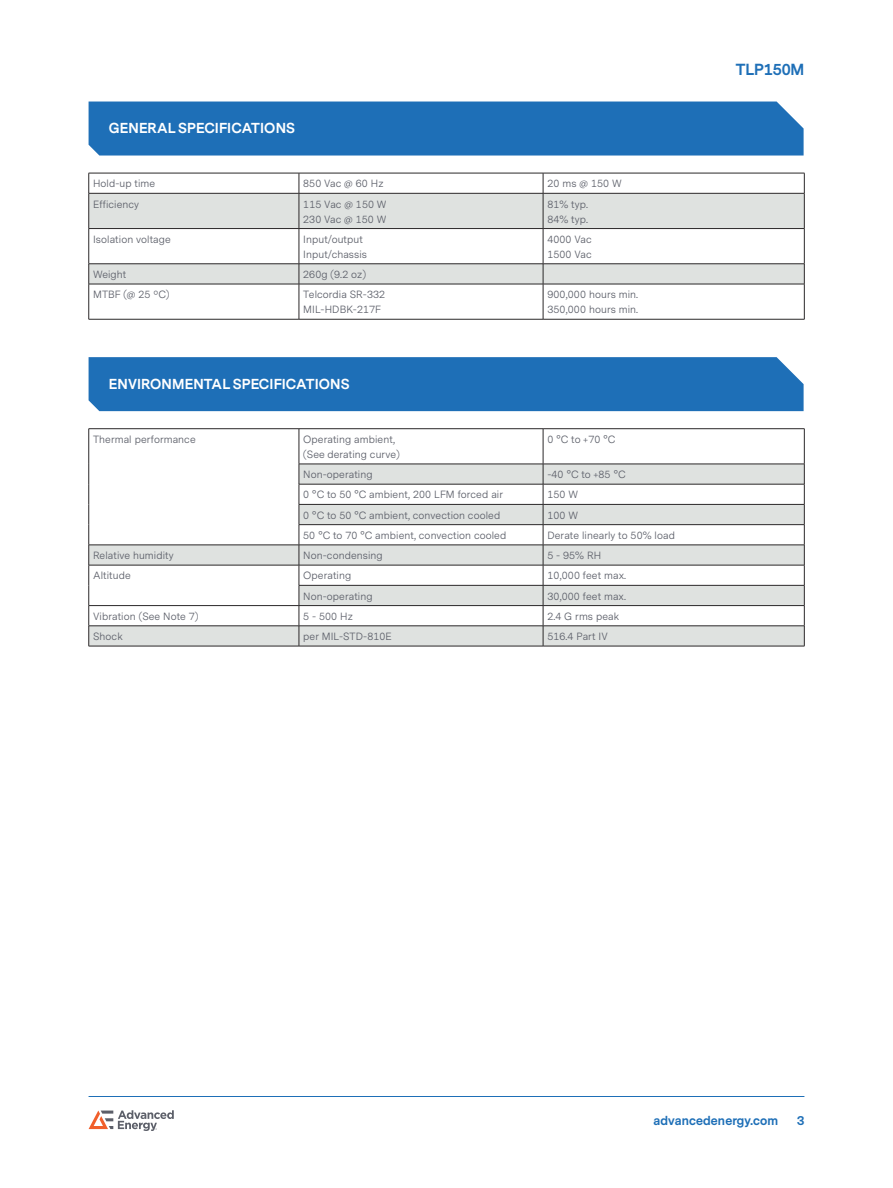
<style>
.page{position:relative;width:893px;height:1188px;background:#fff}
.page>*{position:absolute;margin:0;border:0;box-sizing:border-box;transform-origin:0 0}
.t1{font:700 15px "Messina Sans";letter-spacing:-.01em;color:#1e6fb7}
.t2{font:700 13.5px "Messina Sans";letter-spacing:.01em;color:#fff}
.t3{font:700 12px "Messina Sans";letter-spacing:.01em;color:#1e6fb7}
.t4{font:10.5px/15px "Messina Sans";letter-spacing:.01em;color:#5c5f69}
</style>
<div class="page">
<hr style="left:89px;top:1096px;width:715px;height:1px;background:#1e6fb7">
<svg style="left:89px;top:1110px;width:85px;height:21px"></svg>
<svg style="left:89px;top:174px;width:715px;height:145px"></svg>
<svg style="left:89px;top:194px;width:715px;height:90px;fill:#dfe2e0"></svg>
<hr style="left:89px;top:173px;width:210px;height:1px;background:#2b2829">
<svg style="left:88px;top:173px;width:1px;height:20px"></svg>
<hr style="left:299px;top:173px;width:244px;height:1px;background:#2b2829">
<svg style="left:299px;top:173px;width:1px;height:20px"></svg>
<hr style="left:543px;top:173px;width:261px;height:1px;background:#2b2829">
<svg style="left:543px;top:173px;width:1px;height:20px"></svg>
<svg style="left:804px;top:173px;width:1px;height:20px"></svg>
<hr style="left:89px;top:193px;width:210px;height:1px;background:#2b2829">
<hr style="left:88px;top:193px;width:1px;height:35px;background:#2b2829">
<hr style="left:299px;top:193px;width:244px;height:1px;background:#2b2829">
<hr style="left:299px;top:193px;width:1px;height:35px;background:#2b2829">
<hr style="left:543px;top:193px;width:261px;height:1px;background:#2b2829">
<hr style="left:543px;top:193px;width:1px;height:35px;background:#2b2829">
<hr style="left:804px;top:193px;width:1px;height:35px;background:#2b2829">
<hr style="left:89px;top:228px;width:210px;height:1px;background:#2b2829">
<hr style="left:88px;top:229px;width:1px;height:35px;background:#2b2829">
<hr style="left:299px;top:228px;width:244px;height:1px;background:#2b2829">
<hr style="left:299px;top:229px;width:1px;height:35px;background:#2b2829">
<hr style="left:543px;top:228px;width:261px;height:1px;background:#2b2829">
<hr style="left:543px;top:229px;width:1px;height:35px;background:#2b2829">
<hr style="left:804px;top:229px;width:1px;height:35px;background:#2b2829">
<hr style="left:89px;top:264px;width:210px;height:1px;background:#2b2829">
<svg style="left:88px;top:264px;width:1px;height:20px"></svg>
<hr style="left:299px;top:264px;width:244px;height:1px;background:#2b2829">
<svg style="left:299px;top:264px;width:1px;height:20px"></svg>
<hr style="left:543px;top:264px;width:261px;height:1px;background:#2b2829">
<svg style="left:543px;top:264px;width:1px;height:20px"></svg>
<svg style="left:804px;top:264px;width:1px;height:20px"></svg>
<hr style="left:89px;top:284px;width:210px;height:1px;background:#2b2829">
<hr style="left:88px;top:284px;width:1px;height:35px;background:#2b2829">
<hr style="left:299px;top:284px;width:244px;height:1px;background:#2b2829">
<hr style="left:299px;top:284px;width:1px;height:35px;background:#2b2829">
<hr style="left:543px;top:284px;width:261px;height:1px;background:#2b2829">
<hr style="left:543px;top:284px;width:1px;height:35px;background:#2b2829">
<hr style="left:804px;top:284px;width:1px;height:35px;background:#2b2829">
<hr style="left:89px;top:319px;width:210px;height:1px;background:#2b2829">
<hr style="left:299px;top:319px;width:244px;height:1px;background:#2b2829">
<hr style="left:543px;top:319px;width:261px;height:1px;background:#2b2829">
<div style="left:89px;top:102px;width:715px;height:54px;background:#1e6fb7"></div>
<svg style="left:89px;top:429px;width:715px;height:35px"></svg>
<svg style="left:89px;top:464px;width:715px;height:182px"></svg>
<hr style="left:89px;top:428px;width:210px;height:1px;background:#2b2829">
<hr style="left:88px;top:429px;width:1px;height:35px;background:#2b2829">
<hr style="left:299px;top:428px;width:244px;height:1px;background:#2b2829">
<hr style="left:299px;top:429px;width:1px;height:35px;background:#2b2829">
<hr style="left:543px;top:428px;width:261px;height:1px;background:#2b2829">
<hr style="left:543px;top:429px;width:1px;height:35px;background:#2b2829">
<hr style="left:804px;top:429px;width:1px;height:35px;background:#2b2829">
<hr style="left:299px;top:464px;width:244px;height:1px;background:#2b2829">
<hr style="left:543px;top:464px;width:261px;height:1px;background:#2b2829">
<hr style="left:299px;top:484px;width:244px;height:1px;background:#2b2829">
<hr style="left:543px;top:484px;width:261px;height:1px;background:#2b2829">
<hr style="left:299px;top:504px;width:244px;height:1px;background:#2b2829">
<hr style="left:543px;top:504px;width:261px;height:1px;background:#2b2829">
<hr style="left:299px;top:524px;width:244px;height:1px;background:#2b2829">
<hr style="left:543px;top:524px;width:261px;height:1px;background:#2b2829">
<hr style="left:89px;top:545px;width:210px;height:1px;background:#2b2829">
<hr style="left:299px;top:545px;width:244px;height:1px;background:#2b2829">
<hr style="left:543px;top:545px;width:261px;height:1px;background:#2b2829">
<hr style="left:89px;top:565px;width:210px;height:1px;background:#2b2829">
<hr style="left:299px;top:565px;width:244px;height:1px;background:#2b2829">
<hr style="left:543px;top:565px;width:261px;height:1px;background:#2b2829">
<hr style="left:299px;top:585px;width:244px;height:1px;background:#2b2829">
<hr style="left:543px;top:585px;width:261px;height:1px;background:#2b2829">
<hr style="left:89px;top:605px;width:210px;height:1px;background:#2b2829">
<hr style="left:299px;top:605px;width:244px;height:1px;background:#2b2829">
<hr style="left:543px;top:605px;width:261px;height:1px;background:#2b2829">
<hr style="left:89px;top:626px;width:210px;height:1px;background:#2b2829">
<svg style="left:88px;top:464px;width:1px;height:182px"></svg>
<hr style="left:299px;top:626px;width:244px;height:1px;background:#2b2829">
<svg style="left:299px;top:464px;width:1px;height:182px"></svg>
<hr style="left:543px;top:626px;width:261px;height:1px;background:#2b2829">
<svg style="left:543px;top:464px;width:1px;height:182px"></svg>
<svg style="left:804px;top:464px;width:1px;height:182px"></svg>
<hr style="left:89px;top:646px;width:210px;height:1px;background:#2b2829">
<hr style="left:299px;top:646px;width:244px;height:1px;background:#2b2829">
<hr style="left:543px;top:646px;width:261px;height:1px;background:#2b2829">
<div style="left:89px;top:357px;width:715px;height:54px;background:#1e6fb7"></div>
<p class="t2" style="left:109px;top:121px;width:188px">GENERAL SPECIFICATIONS</p>
<p class="t4" style="left:93px;top:177px;width:64px">Hold-up time</p>
<p class="t4" style="left:303px;top:177px;width:82px">850 Vac @ 60 Hz</p>
<p class="t4" style="left:547px;top:177px;width:76px">20 ms @ 150 W</p>
<p class="t4" style="left:93px;top:197px;width:48px">Efficiency</p>
<p class="t4" style="left:303px;top:197px;width:85px">115 Vac @ 150 W<br>230 Vac @ 150 W</p>
<p class="t4" style="left:547px;top:197px;width:42px">81% typ.<br>84% typ.</p>
<p class="t4" style="left:93px;top:232px;width:79px">Isolation voltage</p>
<p class="t4" style="left:303px;top:232px;width:65px">Input/output<br>Input/chassis</p>
<p class="t4" style="left:547px;top:232px;width:46px">4000 Vac<br>1500 Vac</p>
<p class="t4" style="left:93px;top:267px;width:35px">Weight</p>
<p class="t4" style="left:303px;top:267px;width:64px">260g (9.2 oz)</p>
<p class="t4" style="left:93px;top:288px;width:78px">MTBF (@ 25 ºC)</p>
<p class="t4" style="left:303px;top:288px;width:83px">Telcordia SR-332<br>MIL-HDBK-217F</p>
<p class="t4" style="left:547px;top:288px;width:92px">900,000 hours min.<br>350,000 hours min.</p>
<p class="t2" style="left:109px;top:377px;width:242px">ENVIRONMENTAL SPECIFICATIONS</p>
<p class="t4" style="left:93px;top:432px;width:104px">Thermal performance</p>
<p class="t4" style="left:303px;top:432px;width:98px">Operating ambient, (See derating curve)</p>
<p class="t4" style="left:547px;top:432px;width:70px">0 °C to +70 °C</p>
<p class="t4" style="left:303px;top:468px;width:71px">Non-operating</p>
<p class="t4" style="left:547px;top:468px;width:80px">-40 °C to +85 °C</p>
<p class="t4" style="left:303px;top:488px;width:201px">0 °C to 50 °C ambient, 200 LFM forced air</p>
<p class="t4" style="left:547px;top:488px;width:32px">150 W</p>
<p class="t4" style="left:303px;top:508px;width:198px">0 °C to 50 °C ambient, convection cooled</p>
<p class="t4" style="left:547px;top:508px;width:32px">100 W</p>
<p class="t4" style="left:303px;top:528px;width:205px">50 °C to 70 °C ambient, convection cooled</p>
<p class="t4" style="left:547px;top:528px;width:129px">Derate linearly to 50% load</p>
<p class="t4" style="left:93px;top:548px;width:82px">Relative humidity</p>
<p class="t4" style="left:303px;top:548px;width:81px">Non-condensing</p>
<p class="t4" style="left:547px;top:548px;width:55px">5 - 95% RH</p>
<p class="t4" style="left:93px;top:569px;width:39px">Altitude</p>
<p class="t4" style="left:303px;top:569px;width:49px">Operating</p>
<p class="t4" style="left:547px;top:569px;width:80px">10,000 feet max.</p>
<p class="t4" style="left:303px;top:589px;width:71px">Non-operating</p>
<p class="t4" style="left:547px;top:589px;width:80px">30,000 feet max.</p>
<p class="t4" style="left:93px;top:609px;width:107px">Vibration (See Note 7)</p>
<p class="t4" style="left:303px;top:609px;width:51px">5 - 500 Hz</p>
<p class="t4" style="left:547px;top:609px;width:73px">2.4 G rms peak</p>
<p class="t4" style="left:93px;top:629px;width:31px">Shock</p>
<p class="t4" style="left:303px;top:629px;width:90px">per MIL-STD-810E</p>
<p class="t4" style="left:547px;top:629px;width:62px">516.4 Part IV</p>
<h1 class="t1" style="left:736px;top:61px;width:70px">TLP150M</h1>
<p class="t3" style="left:653px;top:1115px;width:126px">advancedenergy.com</p>
<p class="t3" style="left:797px;top:1115px;width:9px">3</p>
</div>
